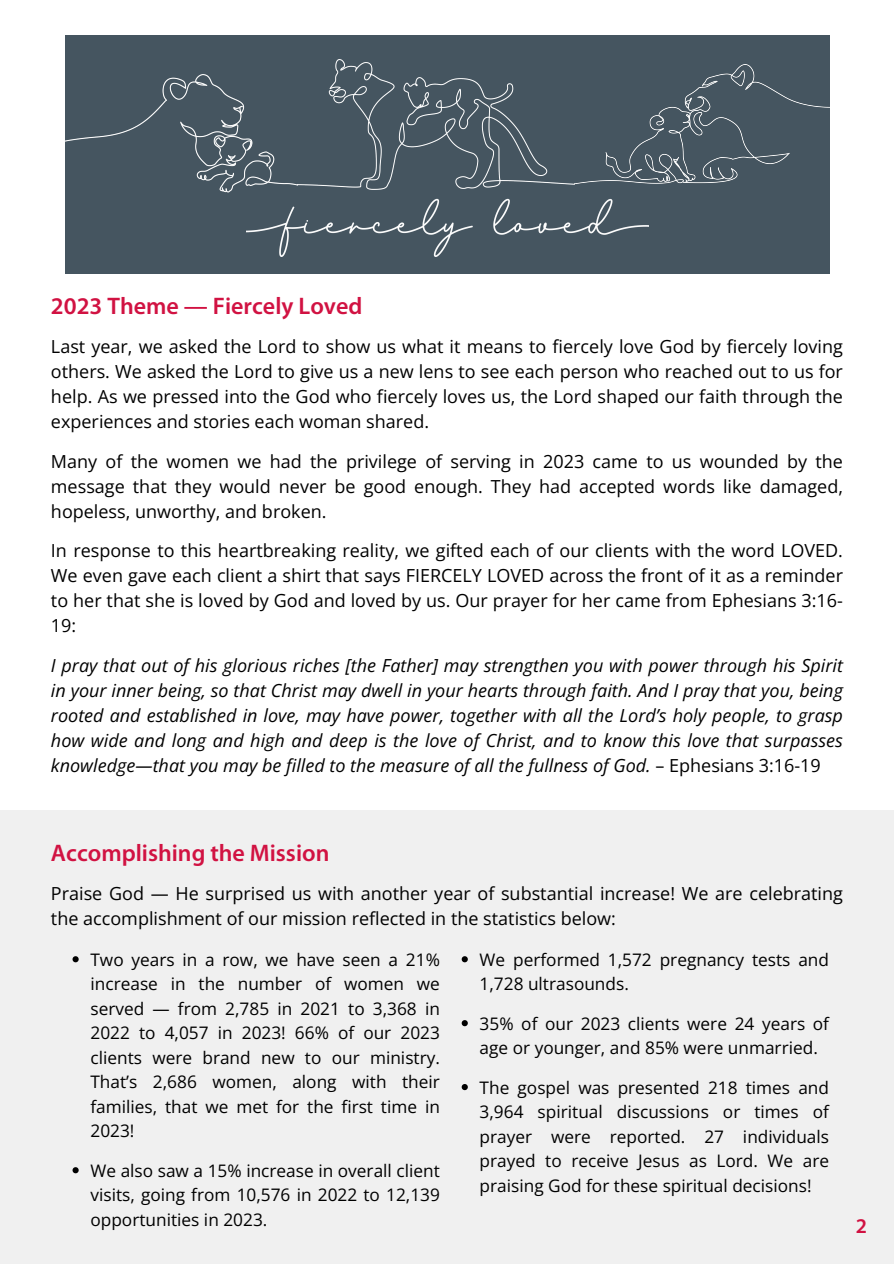
<style>
.page{position:relative;width:894px;height:1264px;background:#fff}
.page>*{position:absolute;margin:0;border:0;box-sizing:border-box;transform-origin:0 0}
.t1{font:600 24px "Myriad Pro";color:#d11242}
.t2{font:600 21px "Myriad Pro";color:#d11242}
.t3{font:18px/25px "Open Sans";color:#000;text-align:justify}
.t4{font:italic 18px/25px "Open Sans";color:#000;text-align:justify}
.t5{font:17.25px/24.5px "Open Sans";color:#000;text-align:justify}
.s1{font-style:normal}
</style>
<div class="page">
<div style="left:65px;top:35px;width:763px;height:238px;background:#455560"></div>
<img style="left:65px;top:74px;width:232px;height:119px">
<img style="left:297px;top:60px;width:277px;height:129px">
<img style="left:574px;top:64px;width:254px;height:121px">
<img style="left:246px;top:198px;width:402px;height:59px">
<div style="left:0;top:809px;width:893px;height:454px;background:#f0f0f0"></div>
<svg style="left:72px;top:956px;width:7px;height:6px"></svg>
<svg style="left:72px;top:1167px;width:7px;height:6px"></svg>
<svg style="left:461px;top:956px;width:6px;height:6px"></svg>
<svg style="left:461px;top:1020px;width:6px;height:6px"></svg>
<svg style="left:461px;top:1084px;width:6px;height:6px"></svg>
<p class="t1" style="left:51px;top:296px;width:313px">2023 Theme — Fiercely Loved</p>
<p class="t3" style="left:51px;top:334px;width:793px">Last year, we asked the Lord to show us what it means to fiercely love God by fiercely loving others. We asked the Lord to give us a new lens to see each person who reached out to us for help. As we pressed into the God who fiercely loves us, the Lord shaped our faith through the experiences and stories each woman shared.</p>
<p class="t3" style="left:51px;top:448px;width:793px">Many of the women we had the privilege of serving in 2023 came to us wounded by the message that they would never be good enough. They had accepted words like damaged, hopeless, unworthy, and broken.</p>
<p class="t3" style="left:51px;top:537px;width:793px">In response to this heartbreaking reality, we gifted each of our clients with the word LOVED.<br>We even gave each client a shirt that says FIERCELY LOVED across the front of it as a reminder to her that she is loved by God and loved by us. Our prayer for her came from Ephesians 3:16- 19:</p>
<h1 class="t4" style="left:51px;top:652px;width:793px">I pray that out of his glorious riches [the Father] may strengthen you with power through his Spirit in your inner being, so that Christ may dwell in your hearts through faith. And I pray that you, being rooted and established in love, may have power, together with all the Lord’s holy people, to grasp how wide and long and high and deep is the love of Christ, and to know this love that surpasses knowledge—that you may be filled to the measure of all the fullness of God. <span class="s1">– Ephesians 3:16-19</span></h1>
<h1 class="t1" style="left:51px;top:842px;width:280px">Accomplishing the Mission</h1>
<p class="t3" style="left:51px;top:880px;width:793px">Praise God — He surprised us with another year of substantial increase! We are celebrating the accomplishment of our mission reflected in the statistics below:</p>
<p class="t5" style="left:90px;top:946px;width:351px">Two years in a row, we have seen a 21% increase in the number of women we served — from 2,785 in 2021 to 3,368 in 2022 to 4,057 in 2023! 66% of our 2023 clients were brand new to our ministry.<br>That’s 2,686 women, along with their families, that we met for the first time in 2023!</p>
<p class="t5" style="left:90px;top:1157px;width:351px">We also saw a 15% increase in overall client visits, going from 10,576 in 2022 to 12,139 opportunities in 2023.</p>
<p class="t5" style="left:479px;top:946px;width:351px">We performed 1,572 pregnancy tests and<br>1,728 ultrasounds.</p>
<p class="t5" style="left:479px;top:1010px;width:351px">35% of our 2023 clients were 24 years of age or younger, and 85% were unmarried.</p>
<p class="t5" style="left:479px;top:1074px;width:351px">The gospel was presented 218 times and 3,964 spiritual discussions or times of prayer were reported. 27 individuals prayed to receive Jesus as Lord. We are praising God for these spiritual decisions!</p>
<p class="t2" style="left:855px;top:1217px;width:13px">2</p>
</div>
